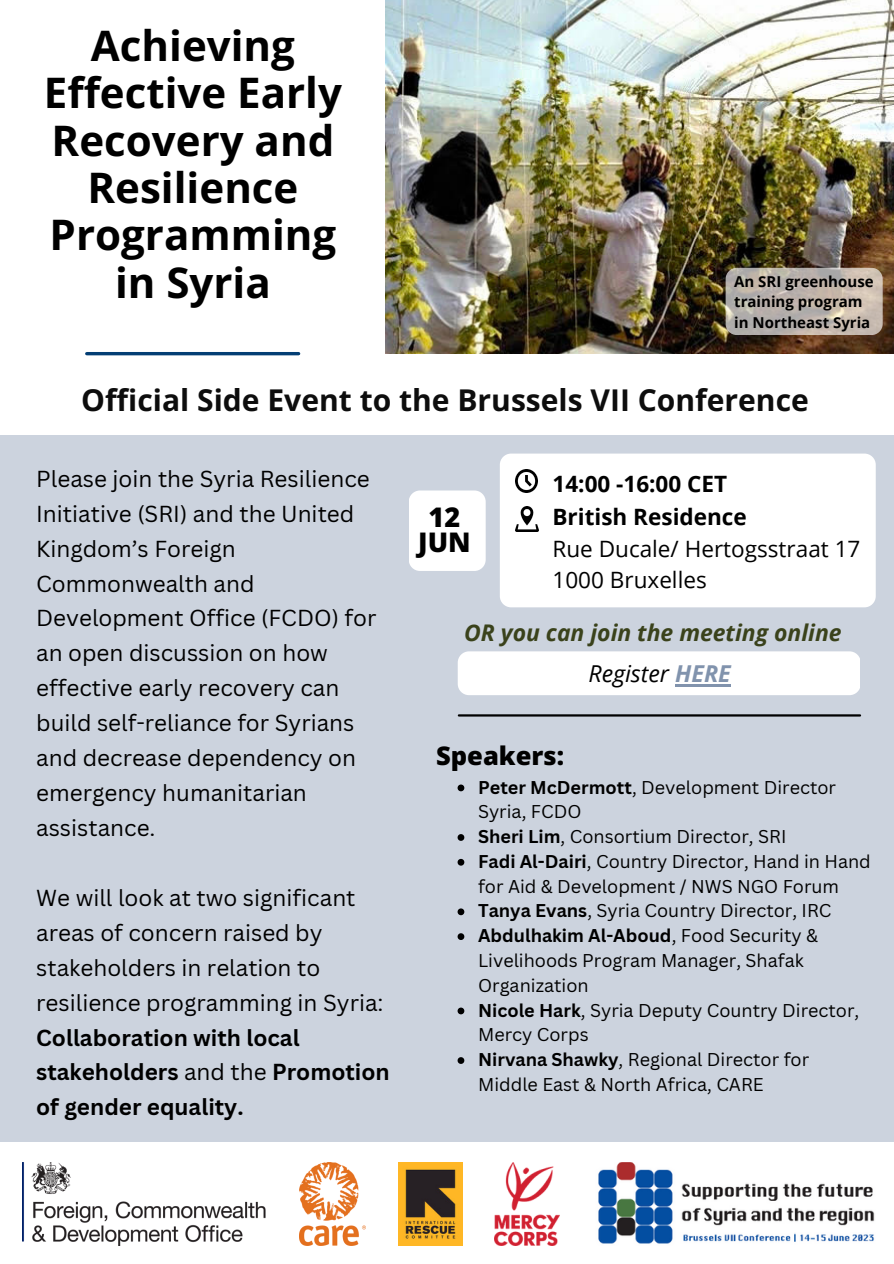
<style>
.page{position:relative;width:894px;height:1264px;background:#fff}
.page>*{position:absolute;margin:0;border:0;box-sizing:border-box;transform-origin:0 0}
.t1{font:700 42px/47.2px "Open Sans";color:#000;text-align:center}
.t2{font:700 30px "Open Sans";color:#0d0d0d}
.t3{font:800 27px "Open Sans";color:#000}
.t4{font:800 25.5px "Open Sans";color:#000}
.t5{font:italic 23.25px "Open Sans";color:#000}
.t6{font:italic 700 22.95px "Open Sans";color:#3a421b}
.t7{font:22.5px/35px "Canva Sans";color:#000}
.t8{font:22.5px "Open Sans";color:#000}
.t9{font:700 22.5px "Open Sans";color:#000}
.t10{font:18px/24.8px "Canva Sans";color:#000}
.t11{font:700 15px/20.2px "Open Sans";color:#000}
.s1{font-weight:700}
.s2{font-weight:700;color:#8193ad}
</style>
<div class="page">
<div style="left:0;top:435px;width:893px;height:705px;background:#ccd3de"></div>
<div style="left:499px;top:453px;width:376px;height:154px;background:#fff;border-radius:11px"></div>
<div style="left:408px;top:490px;width:77px;height:81px;background:#fff;border-radius:11px"></div>
<hr style="left:87px;top:352px;width:211px;height:3px;background:#033e74">
<hr style="left:458px;top:714px;width:401px;height:2px;background:#000">
<img style="left:399px;top:1162px;width:63px;height:83px">
<img style="left:494px;top:1162px;width:65px;height:83px">
<img style="left:299px;top:1162px;width:67px;height:83px">
<img style="left:385px;top:0;width:508px;height:354px">
<svg style="left:725px;top:268px;width:157px;height:67px"></svg>
<div style="left:457px;top:651px;width:403px;height:44px;background:#fff;border-radius:11px"></div>
<img style="left:515px;top:507px;width:24px;height:24px">
<img style="left:515px;top:470px;width:22px;height:22px">
<img style="left:23px;top:1162px;width:243px;height:83px">
<img style="left:598px;top:1162px;width:276px;height:82px">
<svg style="left:457px;top:784px;width:7px;height:7px"></svg>
<svg style="left:457px;top:834px;width:7px;height:6px"></svg>
<svg style="left:457px;top:858px;width:7px;height:7px"></svg>
<svg style="left:457px;top:908px;width:7px;height:7px"></svg>
<svg style="left:457px;top:933px;width:7px;height:7px"></svg>
<svg style="left:457px;top:1007px;width:7px;height:7px"></svg>
<svg style="left:457px;top:1057px;width:7px;height:6px"></svg>
<hr style="left:675px;top:684px;width:55px;height:2px;background:#8193ad">
<p class="t1" style="left:44px;top:21px;width:299px">Achieving<br>Effective Early<br>Recovery and<br>Resilience<br>Programming in Syria</p>
<p class="t11" style="left:734px;top:271px;width:141px">An SRI greenhouse training program in Northeast Syria</p>
<p class="t2" style="left:81px;top:379px;width:729px">Official Side Event to the Brussels VII Conference</p>
<p class="t7" style="left:36px;top:460px;width:342px">Please join the Syria Resilience<br>Initiative (SRI) and the United<br>Kingdom’s Foreign<br>Commonwealth and<br>Development Office (FCDO) for an open discussion on how</p>
<p class="t7" style="left:36px;top:670px;width:321px">effective early recovery can build self-reliance for Syrians and decrease dependency on emergency humanitarian assistance.</p>
<p class="t7" style="left:36px;top:879px;width:355px">We will look at two significant areas of concern raised by stakeholders in relation to resilience programming in Syria:<br><span class="s1">Collaboration with local stakeholders</span> and the <span class="s1">Promotion of gender equality.</span></p>
<p class="t9" style="left:552px;top:468px;width:176px">14:00 -16:00 CET</p>
<p class="t9" style="left:552px;top:501px;width:196px">British Residence</p>
<p class="t8" style="left:552px;top:533px;width:309px">Rue Ducale/ Hertogsstraat 17</p>
<p class="t8" style="left:552px;top:564px;width:156px">1000 Bruxelles</p>
<p class="t6" style="left:464px;top:616px;width:379px">OR you can join the meeting online</p>
<p class="t3" style="left:428px;top:498px;width:33px">12</p>
<p class="t3" style="left:418px;top:523px;width:54px">JUN</p>
<p class="t5" style="left:588px;top:657px;width:144px">Register <span class="s2">HERE</span></p>
<p class="t4" style="left:436px;top:738px;width:129px">Speakers:</p>
<p class="t10" style="left:478px;top:774px;width:359px"><span class="s1">Peter McDermott</span>, Development Director<br>Syria, FCDO</p>
<p class="t10" style="left:478px;top:823px;width:310px"><span class="s1">Sheri Lim</span>, Consortium Director, SRI</p>
<p class="t10" style="left:478px;top:848px;width:394px"><span class="s1">Fadi Al-Dairi</span>, Country Director, Hand in Hand for Aid &amp; Development / NWS NGO Forum</p>
<p class="t10" style="left:478px;top:898px;width:355px"><span class="s1">Tanya Evans</span>, Syria Country Director, IRC</p>
<p class="t10" style="left:478px;top:922px;width:341px"><span class="s1">Abdulhakim Al-Aboud</span>, Food Security &amp;<br>Livelihoods Program Manager, Shafak<br>Organization</p>
<p class="t10" style="left:478px;top:997px;width:383px"><span class="s1">Nicole Hark</span>, Syria Deputy Country Director,<br>Mercy Corps</p>
<p class="t10" style="left:478px;top:1046px;width:332px"><span class="s1">Nirvana Shawky</span>, Regional Director for<br>Middle East &amp; North Africa, CARE</p>
</div>
